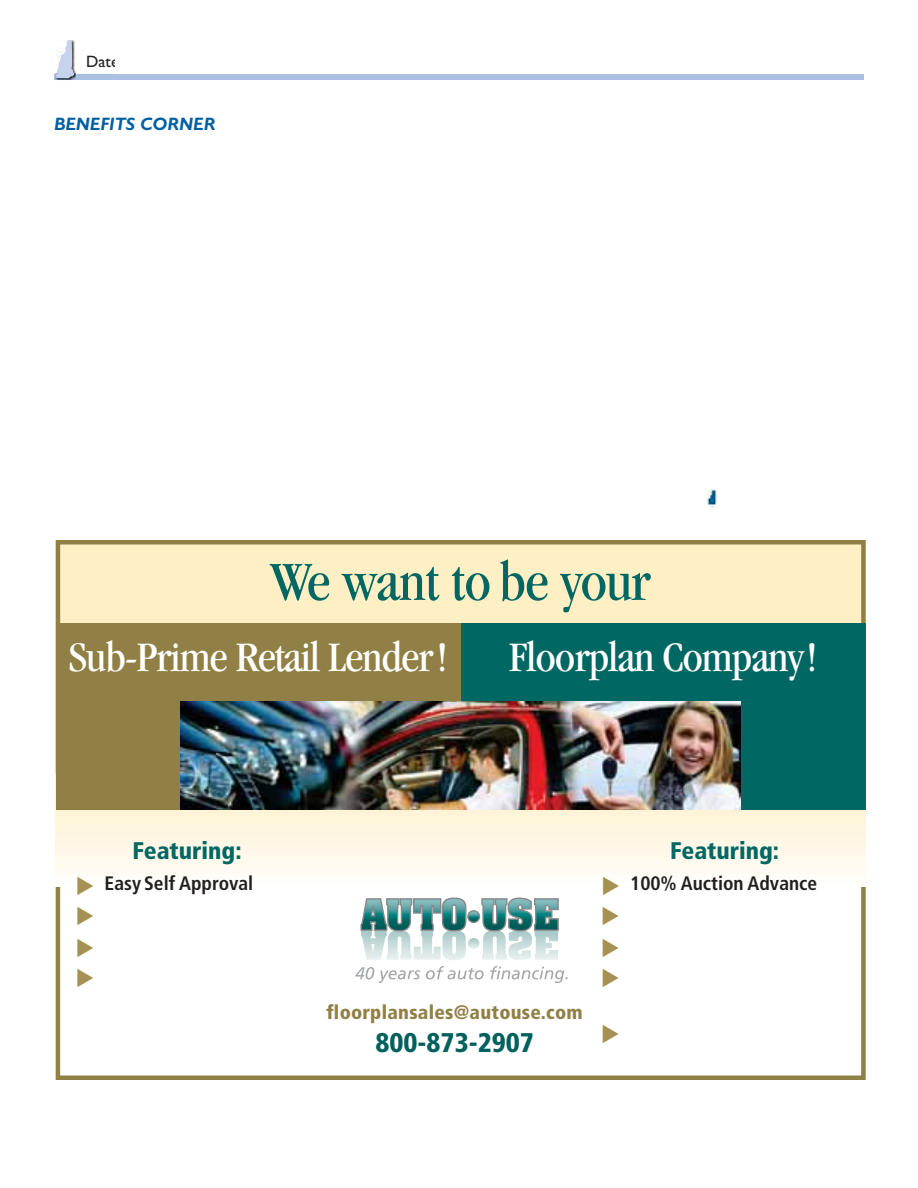
<style>
.page{position:relative;width:918px;height:1188px;background:#fff}
.page>*{position:absolute;margin:0;border:0;box-sizing:border-box;transform-origin:0 0}
.t1{font:condensed 57px "Garamond";letter-spacing:-.015em;color:#006762;scale:1.07 1}
.t2{font:condensed 43.5px "Garamond";letter-spacing:-.025em;color:#fff;scale:1.07 1}
.t3{font:900 condensed 27px "Frutiger";color:#00615c}
.t4{font:900 condensed 24px "Frutiger";color:#006762}
.t5{font:700 condensed 19.5px "Frutiger";color:#231f20}
.t6{font:900 condensed 19.5px "Frutiger";letter-spacing:.015em;color:#918045}
.t7{font:italic 700 18px "Gill Sans";color:#005fa3}
.t8{font:16.5px "Gill Sans";color:#231f20}
</style>
<div class="page">
<div style="left:56px;top:540px;width:810px;height:99px;background:#ffefc5"></div>
<div style="left:56px;top:540px;width:810px;height:540px;border:4px solid #918045"></div>
<div style="left:54px;top:74px;width:810px;height:6px;background:#acc0e3"></div>
<img style="left:56px;top:78px;width:20px;height:2px">
<svg style="left:55px;top:40px;width:21px;height:38px"></svg>
<img style="left:708px;top:490px;width:9px;height:18px">
<div style="left:56px;top:623px;width:405px;height:187px;background:#918045"></div>
<div style="left:461px;top:623px;width:405px;height:187px;background:#006762"></div>
<img style="left:181px;top:702px;width:560px;height:108px">
<img style="left:361px;top:931px;width:51px;height:29px">
<img style="left:414px;top:931px;width:27px;height:29px">
<img style="left:443px;top:931px;width:23px;height:29px">
<svg style="left:468px;top:938px;width:12px;height:11px"></svg>
<img style="left:482px;top:931px;width:50px;height:29px">
<img style="left:535px;top:931px;width:23px;height:29px">
<svg style="left:360px;top:898px;width:199px;height:33px"></svg>
<svg style="left:355px;top:967px;width:65px;height:16px"></svg>
<svg style="left:426px;top:966px;width:58px;height:13px"></svg>
<svg style="left:490px;top:966px;width:78px;height:17px"></svg>
<p class="t8" style="left:86px;top:52px;width:34px">Date</p>
<p class="t7" style="left:54px;top:118px;width:163px">BENEFITS CORNER</p>
<h1 class="t1" style="left:271px;top:559px;width:357px">We want to be your</h1>
<p class="t2" style="left:69px;top:640px;width:355px">Sub-Prime Retail Lender!</p>
<p class="t2" style="left:509px;top:640px;width:289px">Floorplan Company!</p>
<p class="t4" style="left:133px;top:841px;width:111px">Featuring:</p>
<p class="t5" style="left:105px;top:875px;width:150px">Easy Self Approval</p>
<p class="t6" style="left:326px;top:1005px;width:258px">floorplansales@autouse.com</p>
<p class="t3" style="left:376px;top:1032px;width:160px">800-873-2907</p>
<p class="t4" style="left:670px;top:841px;width:111px">Featuring:</p>
<p class="t5" style="left:630px;top:875px;width:189px">100% Auction Advance</p>
</div>
